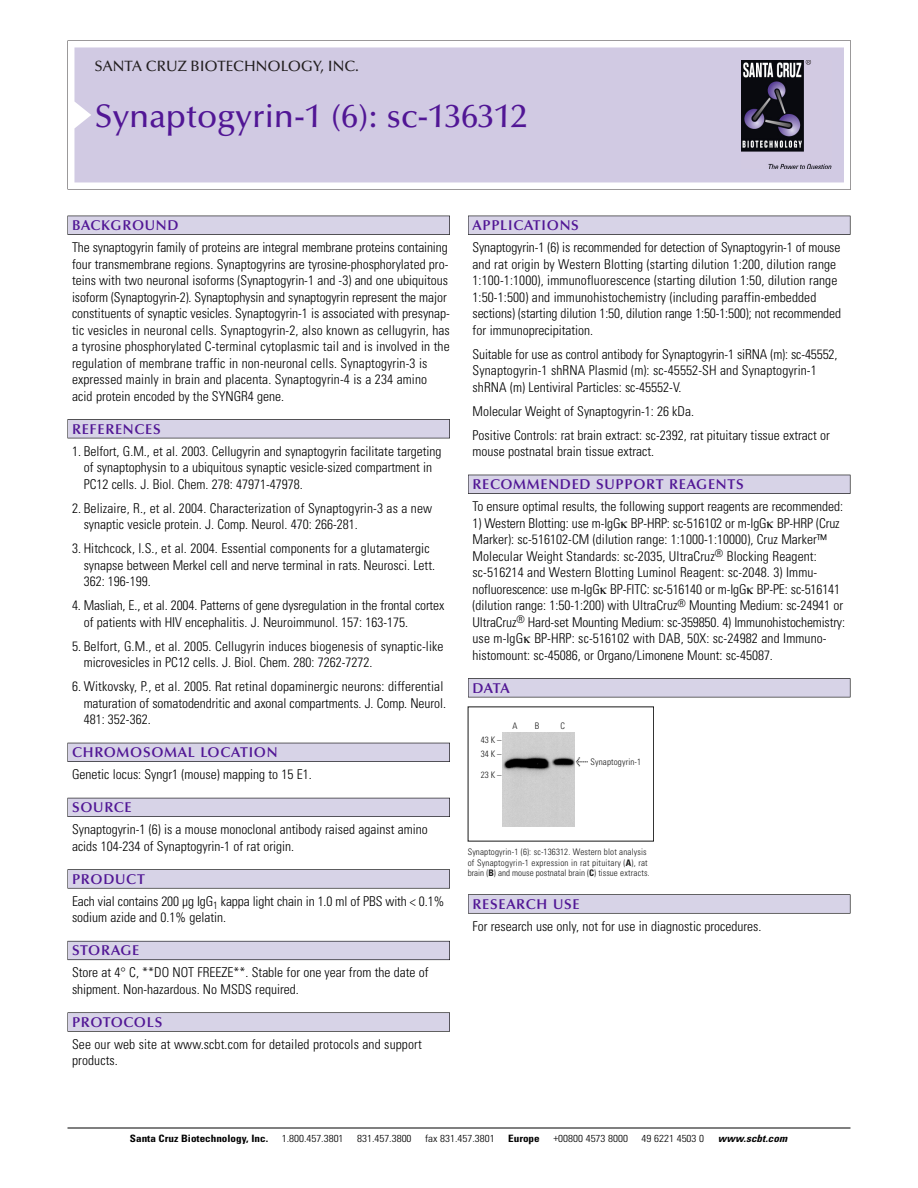
<style>
.page{position:relative;width:918px;height:1188px;background:#fff}
.page>*{position:absolute;margin:0;border:0;box-sizing:border-box;transform-origin:0 0}
.t1{font:500 33px "Optima";color:#511695}
.t2{font:500 15px "Optima";color:#231f20}
.t3{font:600 14.25px "Optima";letter-spacing:.05em;color:#511695}
.t4{font:300 condensed 13.5px/16.5px "Univers";color:#000}
.t5{font:300 condensed 10.2px "Univers";color:#000;scale:1.1 1}
.t6{font:700 condensed 10.2px "Univers";color:#000;scale:1.1 1}
.t7{font:italic 700 condensed 10.2px "Univers";letter-spacing:.005em;color:#000;scale:1.1 1}
.t8{font:9px/10.5px "Univers Condensed Light+ZJKVQC";letter-spacing:.015em;color:#191919}
.s1{font-family:"Meta Plus Book Roman+TUFLAG";font-size:10.5px}
.s2{font-family:"Univers Condensed Bold+HPIHAP"}
</style>
<div class="page">
<svg style="left:68px;top:40px;width:783px;height:149px"></svg>
<div style="left:74px;top:47px;width:770px;height:135px;background:#d1cae3"></div>
<img style="left:741px;top:60px;width:90px;height:108px">
<div style="left:68px;top:216px;width:382px;height:19px;background:#525155"></div>
<div style="left:68px;top:216px;width:381px;height:18px;background:#d7d3e7"></div>
<div style="left:68px;top:419px;width:382px;height:19px;background:#525155"></div>
<div style="left:68px;top:420px;width:381px;height:18px;background:#d7d3e7"></div>
<div style="left:68px;top:743px;width:382px;height:19px;background:#525158"></div>
<div style="left:68px;top:743px;width:381px;height:18px;background:#d7d3e7"></div>
<div style="left:68px;top:798px;width:382px;height:19px;background:#54535a"></div>
<div style="left:68px;top:798px;width:381px;height:18px;background:#d7d3e7"></div>
<svg style="left:68px;top:869px;width:382px;height:20px"></svg>
<div style="left:68px;top:870px;width:381px;height:18px;background:#d7d3e7"></div>
<div style="left:68px;top:941px;width:382px;height:19px;background:#66646e"></div>
<div style="left:68px;top:941px;width:381px;height:18px;background:#d7d3e7"></div>
<div style="left:68px;top:1012px;width:382px;height:20px;background:#616161"></div>
<div style="left:68px;top:1013px;width:381px;height:18px;background:#d7d3e7"></div>
<div style="left:468px;top:216px;width:382px;height:19px;background:#525155"></div>
<div style="left:468px;top:216px;width:382px;height:18px;background:#d7d3e7"></div>
<div style="left:468px;top:475px;width:382px;height:19px;background:#515055"></div>
<div style="left:468px;top:475px;width:382px;height:18px;background:#d7d3e7"></div>
<div style="left:468px;top:678px;width:382px;height:19px;background:#545357"></div>
<div style="left:468px;top:679px;width:382px;height:18px;background:#d7d3e7"></div>
<div style="left:468px;top:894px;width:382px;height:20px;background:#666667"></div>
<div style="left:468px;top:895px;width:382px;height:18px;background:#d7d3e7"></div>
<hr style="left:68px;top:1128px;width:782px;height:1px;background:#000">
<img style="left:503px;top:732px;width:72px;height:95px">
<p class="t2" style="left:94px;top:61px;width:266px">SANTA CRUZ BIOTECHNOLOGY, INC.</p>
<h1 class="t1" style="left:94px;top:103px;width:434px">Synaptogyrin-1 (6): sc-136312</h1>
<p class="t3" style="left:72px;top:219px;width:108px">BACKGROUND</p>
<p class="t4" style="left:72px;top:240px;width:379px">The synaptogyrin family of proteins are integral membrane proteins containing four transmembrane regions. Synaptogyrins are tyrosine-phosphorylated pro&shy;teins with two neuronal isoforms (Synaptogyrin-1 and -3) and one ubiquitous isoform (Synaptogyrin-2). Synaptophysin and synaptogyrin represent the major constituents of synaptic vesicles. Synaptogyrin-1 is associated with presynap&shy;tic vesicles in neuronal cells. Synaptogyrin-2, also known as cellugyrin, has a tyrosine phosphorylated C-terminal cytoplasmic tail and is involved in the regulation of membrane traffic in non-neuronal cells. Synaptogyrin-3 is expressed mainly in brain and placenta. Synaptogyrin-4 is a 234 amino acid protein encoded by the SYNGR4 gene.</p>
<p class="t3" style="left:72px;top:423px;width:90px">REFERENCES</p>
<p class="t4" style="left:84px;top:444px;width:359px;text-indent:-12px">1. Belfort, G.M., et al. 2003. Cellugyrin and synaptogyrin facilitate targeting of synaptophysin to a ubiquitous synaptic vesicle-sized compartment in<br>PC12 cells. J. Biol. Chem. 278: 47971-47978.</p>
<p class="t4" style="left:84px;top:501px;width:350px;text-indent:-12px">2. Belizaire, R., et al. 2004. Characterization of Synaptogyrin-3 as a new synaptic vesicle protein. J. Comp. Neurol. 470: 266-281.</p>
<p class="t4" style="left:84px;top:541px;width:353px;text-indent:-12px">3. Hitchcock, I.S., et al. 2004. Essential components for a glutamatergic synapse between Merkel cell and nerve terminal in rats. Neurosci. Lett.<br>362: 196-199.</p>
<p class="t4" style="left:84px;top:598px;width:362px;text-indent:-12px">4. Masliah, E., et al. 2004. Patterns of gene dysregulation in the frontal cortex of patients with HIV encephalitis. J. Neuroimmunol. 157: 163-175.</p>
<p class="t4" style="left:84px;top:639px;width:361px;text-indent:-12px">5. Belfort, G.M., et al. 2005. Cellugyrin induces biogenesis of synaptic-like microvesicles in PC12 cells. J. Biol. Chem. 280: 7262-7272.</p>
<p class="t4" style="left:84px;top:679px;width:364px;text-indent:-12px">6. Witkovsky, P., et al. 2005. Rat retinal dopaminergic neurons: differential maturation of somatodendritic and axonal compartments. J. Comp. Neurol.<br>481: 352-362.</p>
<p class="t3" style="left:72px;top:747px;width:207px">CHROMOSOMAL LOCATION</p>
<p class="t4" style="left:72px;top:767px;width:241px">Genetic locus: Syngr1 (mouse) mapping to 15 E1.</p>
<p class="t3" style="left:72px;top:802px;width:61px">SOURCE</p>
<p class="t4" style="left:72px;top:822px;width:357px">Synaptogyrin-1 (6) is a mouse monoclonal antibody raised against amino acids 104-234 of Synaptogyrin-1 of rat origin.</p>
<p class="t3" style="left:72px;top:873px;width:74px">PRODUCT</p>
<p class="t4" style="left:72px;top:894px;width:374px">Each vial contains 200 µg IgG<sub>1</sub> kappa light chain in 1.0 ml of PBS with &lt; 0.1% sodium azide and 0.1% gelatin.</p>
<p class="t3" style="left:72px;top:945px;width:69px">STORAGE</p>
<p class="t4" style="left:72px;top:965px;width:358px">Store at 4° C, **DO NOT FREEZE**. Stable for one year from the date of shipment. Non-hazardous. No MSDS required.</p>
<p class="t3" style="left:72px;top:1016px;width:92px">PROTOCOLS</p>
<p class="t4" style="left:72px;top:1037px;width:351px">See our web site at www.scbt.com for detailed protocols and support products.</p>
<p class="t3" style="left:473px;top:219px;width:108px">APPLICATIONS</p>
<p class="t4" style="left:473px;top:240px;width:370px">Synaptogyrin-1 (6) is recommended for detection of Synaptogyrin-1 of mouse and rat origin by Western Blotting (starting dilution 1:200, dilution range 1:100-1:1000), immunofluorescence (starting dilution 1:50, dilution range 1:50-1:500) and immunohistochemistry (including paraffin-embedded sections) (starting dilution 1:50, dilution range 1:50-1:500); not recommended for immunoprecipitation.</p>
<p class="t4" style="left:473px;top:347px;width:366px">Suitable for use as control antibody for Synaptogyrin-1 siRNA (m): sc-45552,<br>Synaptogyrin-1 shRNA Plasmid (m): sc-45552-SH and Synaptogyrin-1 shRNA (m) Lentiviral Particles: sc-45552-V.</p>
<p class="t4" style="left:473px;top:400px;width:359px;line-height:24px">Molecular Weight of Synaptogyrin-1: 26 kDa.<br>Positive Controls: rat brain extract: sc-2392, rat pituitary tissue extract or</p>
<p class="t4" style="left:473px;top:444px;width:183px">mouse postnatal brain tissue extract.</p>
<p class="t3" style="left:473px;top:479px;width:273px">RECOMMENDED SUPPORT REAGENTS</p>
<p class="t4" style="left:473px;top:499px;width:372px">To ensure optimal results, the following support reagents are recommended:</p>
<p class="t4" style="left:473px;top:516px;width:374px">1) Western Blotting: use m-IgG BP-HRP: sc-516102 or m-IgG BP-HRP (Cruz Marker): sc-516102-CM (dilution range: 1:1000-1:10000), Cruz Marker™ Molecular Weight Standards: sc-2035, UltraCruz<sup>®</sup> Blocking Reagent: sc-516214 and Western Blotting Luminol Reagent: sc-2048. 3) Immu&shy;nofluorescence: use m-IgG BP-FITC: sc-516140 or m-IgG BP-PE: sc-516141 (dilution range: 1:50-1:200) with UltraCruz<sup>®</sup> Mounting Medium: sc-24941 or UltraCruz<sup>®</sup> Hard-set Mounting Medium: sc-359850. 4) Immunohistochemistry: use m-IgG BP-HRP: sc-516102 with DAB, 50X: sc-24982 and Immuno&shy;histomount: sc-45086, or Organo/Limonene Mount: sc-45087.</p>
<p class="t3" style="left:473px;top:682px;width:39px">DATA</p>
<p class="t8" style="left:481px;top:734px;width:22px;line-height:14px">43K–<br>34K–</p>
<p class="t8" style="left:481px;top:770px;width:22px">23K–</p>
<p class="t8" style="left:512px;top:721px;width:7px">A</p>
<p class="t8" style="left:535px;top:721px;width:6px">B</p>
<p class="t8" style="left:560px;top:721px;width:6px">C</p>
<p class="t8" style="left:576px;top:758px;width:67px"><span class="s1">&lt;</span> Synaptogyrin-1</p>
<p class="t8" style="left:468px;top:848px;width:184px">Synaptogyrin-1 (6): sc-136312. Western blot analysis of Synaptogyrin-1 expression in rat pituitary (<span class="s2">A</span>), rat brain (<span class="s2">B</span>) and mouse postnatal brain (<span class="s2">C</span>) tissue extracts.</p>
<p class="t3" style="left:473px;top:898px;width:109px">RESEARCH USE</p>
<p class="t4" style="left:473px;top:919px;width:290px">For research use only, not for use in diagnostic procedures.</p>
<p class="t6" style="left:130px;top:1135px;width:127px">Santa Cruz Biotechnology, Inc.</p>
<p class="t5" style="left:282px;top:1135px;width:58px">1.800.457.3801</p>
<p class="t5" style="left:357px;top:1135px;width:51px">831.457.3800</p>
<p class="t5" style="left:425px;top:1135px;width:65px">fax 831.457.3801</p>
<p class="t6" style="left:508px;top:1135px;width:30px">Europe</p>
<p class="t5" style="left:553px;top:1135px;width:69px">+00800 4573 8000</p>
<p class="t5" style="left:642px;top:1135px;width:58px">49 6221 4503 0</p>
<p class="t7" style="left:718px;top:1135px;width:64px">www.scbt.com</p>
</div>
